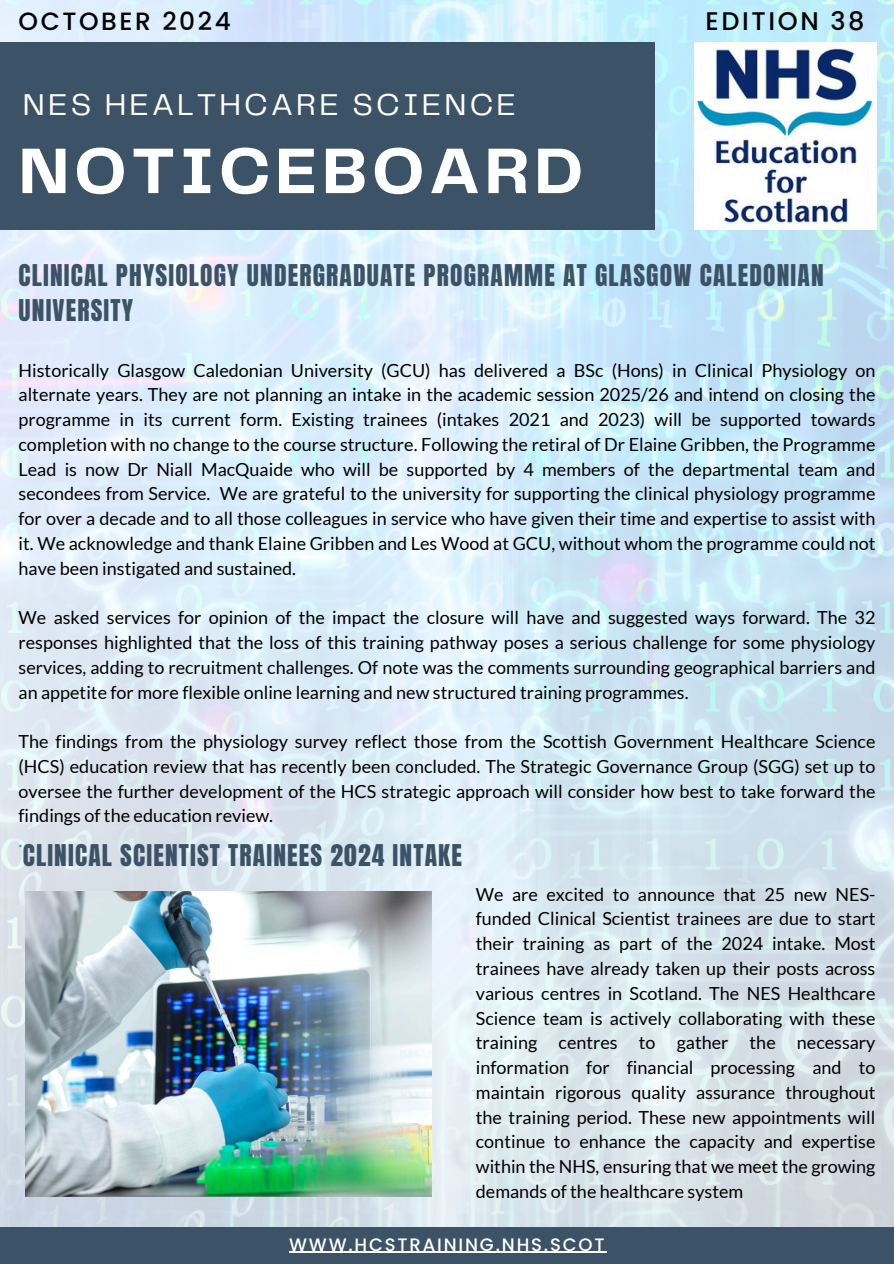
<style>
.page{position:relative;width:894px;height:1264px;background:#fff}
.page>*{position:absolute;margin:0;border:0;box-sizing:border-box;transform-origin:0 0}
.t1{font:700 66.75px "Telegraf";letter-spacing:.07em;color:#fff}
.t2{font:31.35px "Telegraf";letter-spacing:.1em;color:#fff}
.t3{font:25.5px/34.8px "Anton";letter-spacing:.045em;color:#3c5266}
.t4{font:500 25.5px "Poppins";letter-spacing:.1em;color:#000}
.t5{font:500 24.9px "Poppins";letter-spacing:.1em;color:#000}
.t6{font:18px/24.8px "Lato";color:#000;text-align:justify}
.t7{font:500 18px "Poppins";letter-spacing:.1em;color:#fff}
.t8{font:18px "Lato";color:#039be5}
</style>
<div class="page">
<img style="left:0;top:0;width:893px;height:1227px">
<div style="left:0;top:43px;width:654px;height:187px;background:#3c5266"></div>
<div style="left:0;top:1227px;width:893px;height:36px;background:#3c5266"></div>
<img style="left:694px;top:43px;width:181px;height:187px">
<img style="left:25px;top:891px;width:406px;height:304px">
<hr style="left:289px;top:1251px;width:317px;height:1px;background:#fff">
<h3 class="t5" style="left:19px;top:4px;width:214px">OCTOBER 2024</h3>
<h1 class="t4" style="left:705px;top:4px;width:160px">EDITION 38</h1>
<p class="t2" style="left:23px;top:92px;width:494px">NES HEALTHCARE SCIENCE</p>
<h4 class="t1" style="left:19px;top:142px;width:566px">NOTICEBOARD</h4>
<p class="t3" style="left:19px;top:258px;width:806px">CLINICAL PHYSIOLOGY UNDERGRADUATE PROGRAMME AT GLASGOW CALEDONIAN<br>UNIVERSITY</p>
<p class="t6" style="left:19px;top:357px;width:858px">Historically Glasgow Caledonian University (GCU) has delivered a BSc (Hons) in Clinical Physiology on alternate years. They are not planning an intake in the academic session 2025/26 and intend on closing the programme in its current form. Existing trainees (intakes 2021 and 2023) will be supported towards completion with no change to the course structure. Following the retiral of Dr Elaine Gribben, the Programme Lead is now Dr Niall MacQuaide who will be supported by 4 members of the departmental team and secondees from Service. We are grateful to the university for supporting the clinical physiology programme for over a decade and to all those colleagues in service who have given their time and expertise to assist with it. We acknowledge and thank Elaine Gribben and Les Wood at GCU, without whom the programme could not have been instigated and sustained.</p>
<p class="t6" style="left:19px;top:605px;width:858px">We asked services for opinion of the impact the closure will have and suggested ways forward. The 32 responses highlighted that the loss of this training pathway poses a serious challenge for some physiology services, adding to recruitment challenges. Of note was the comments surrounding geographical barriers and an appetite for more flexible online learning and new structured training programmes.</p>
<p class="t6" style="left:19px;top:728px;width:858px">The findings from the physiology survey reflect those from the Scottish Government Healthcare Science (HCS) education review that has recently been concluded. The Strategic Governance Group (SGG) set up to oversee the further development of the HCS strategic approach will consider how best to take forward the findings of the education review.</p>
<h4 class="t8" style="left:19px;top:829px;width:5px">.</h4>
<p class="t3" style="left:23px;top:838px;width:440px">CLINICAL SCIENTIST TRAINEES 2024 INTAKE</p>
<h5 class="t6" style="left:475px;top:881px;width:401px">We are excited to announce that 25 new NES&shy;funded Clinical Scientist trainees are due to start their training as part of the 2024 intake. Most trainees have already taken up their posts across various centres in Scotland. The NES Healthcare Science team is actively collaborating with these training centres to gather the necessary information for financial processing and to maintain rigorous quality assurance throughout the training period. These new appointments will continue to enhance the capacity and expertise within the NHS, ensuring that we meet the growing demands of the healthcare system</h5>
<p class="t7" style="left:289px;top:1231px;width:317px">WWW.HCSTRAINING.NHS.SCOT</p>
</div>
